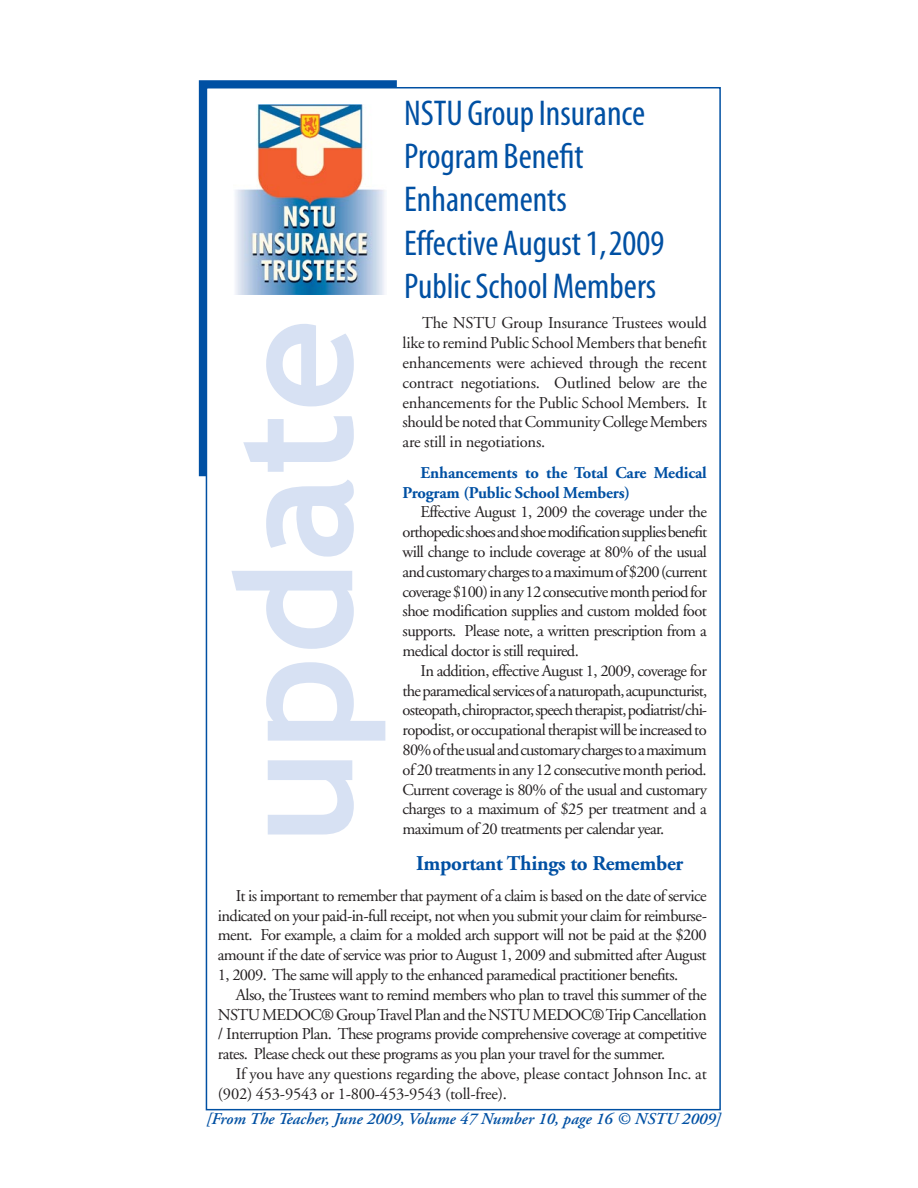
<style>
.page{position:relative;width:918px;height:1188px;background:#fff}
.page>*{position:absolute;margin:0;border:0;box-sizing:border-box;transform-origin:0 0}
.subhead_24pt{font:condensed 36px/43.2px "Myriad";color:#0050a3}
.stories{font:700 21px "Adobe Garamond";letter-spacing:-.015em;color:#0050a3}
.stories-2{font:16.5px/19.8px "Adobe Garamond";letter-spacing:-.04em;color:#231f20;text-align:justify}
.stories-3{font:16.5px/19.8px "Adobe Garamond";letter-spacing:-.015em;color:#231f20}
.stories-4{font:700 16.5px/19.8px "Adobe Garamond";letter-spacing:-.015em;color:#0050a3}
.Byline_author{font:italic 600 16.5px "Adobe Garamond";color:#0050a3}
</style>
<div class="page">
<div style="left:200px;top:81px;width:196px;height:394px;background:#0050a3"></div>
<div style="left:199px;top:80px;width:198px;height:396px;border:2px solid #0050a3"></div>
<div style="left:206px;top:88px;width:514px;height:1022px;background:#fff"></div>
<svg style="left:268px;top:760px;width:86px;height:75px"></svg>
<svg style="left:266px;top:662px;width:119px;height:79px"></svg>
<svg style="left:232px;top:571px;width:122px;height:78px"></svg>
<svg style="left:266px;top:480px;width:88px;height:77px"></svg>
<svg style="left:243px;top:416px;width:111px;height:56px"></svg>
<svg style="left:266px;top:324px;width:88px;height:82px"></svg>
<img style="left:235px;top:104px;width:150px;height:191px">
<p class="subhead_24pt" style="left:404px;top:93px;width:243px">NSTU Group Insurance<br>Program Benefit<br>Enhancements</p>
<p class="subhead_24pt" style="left:404px;top:223px;width:262px">Effective August 1, 2009</p>
<p class="subhead_24pt" style="left:404px;top:266px;width:254px">Public School Members</p>
<p class="stories-2" style="left:403px;top:314px;width:306px;text-indent:20px">The NSTU Group Insurance Trustees would like to remind Public School Members that benefit enhancements were achieved through the recent contract negotiations. Outlined below are the enhancements for the Public School Members. It should be noted that Community College Members are still in negotiations.</p>
<p class="stories-4" style="left:403px;top:463px;width:306px;text-indent:18px">Enhancements to the Total Care Medical<br>Program (Public School Members)</p>
<p class="stories-2" style="left:403px;top:503px;width:306px;text-indent:18px">Effective August 1, 2009 the coverage under the orthopedic shoes and shoe modification supplies benefit will change to include coverage at 80% of the usual and customary charges to a maximum of $200 (current coverage $100) in any 12 consecutive month period for shoe modification supplies and custom molded foot supports. Please note, a written prescription from a medical doctor is still required.</p>
<p class="stories-2" style="left:403px;top:661px;width:306px;text-indent:18px">In addition, effective August 1, 2009, coverage for the paramedical services of a naturopath, acupuncturist, osteopath, chiropractor, speech therapist, podiatrist/chi&shy;ropodist, or occupational therapist will be increased to 80% of the usual and customary charges to a maximum of 20 treatments in any 12 consecutive month period.<br>Current coverage is 80% of the usual and customary charges to a maximum of $25 per treatment and a maximum of 20 treatments per calendar year.</p>
<p class="stories" style="left:416px;top:852px;width:269px">Important Things to Remember</p>
<p class="stories-2" style="left:218px;top:886px;width:491px;text-indent:18px">It is important to remember that payment of a claim is based on the date of service indicated on your paid-in-full receipt, not when you submit your claim for reimburse&shy;ment. For example, a claim for a molded arch support will not be paid at the $200 amount if the date of service was prior to August 1, 2009 and submitted after August 1, 2009. The same will apply to the enhanced paramedical practitioner benefits.</p>
<p class="stories-2" style="left:218px;top:985px;width:490px;text-indent:18px">Also, the Trustees want to remind members who plan to travel this summer of the NSTU MEDOC® Group Travel Plan and the NSTU MEDOC® Trip Cancellation / Interruption Plan. These programs provide comprehensive coverage at competitive rates. Please check out these programs as you plan your travel for the summer.</p>
<p class="stories-3" style="left:218px;top:1064px;width:490px;text-indent:18px">If you have any questions regarding the above, please contact Johnson Inc. at (902) 453-9543 or 1-800-453-9543 (toll-free).</p>
<p class="Byline_author" style="left:206px;top:1110px;width:516px">[From The Teacher, June 2009, Volume 47 Number 10, page 16 © NSTU 2009]</p>
</div>
